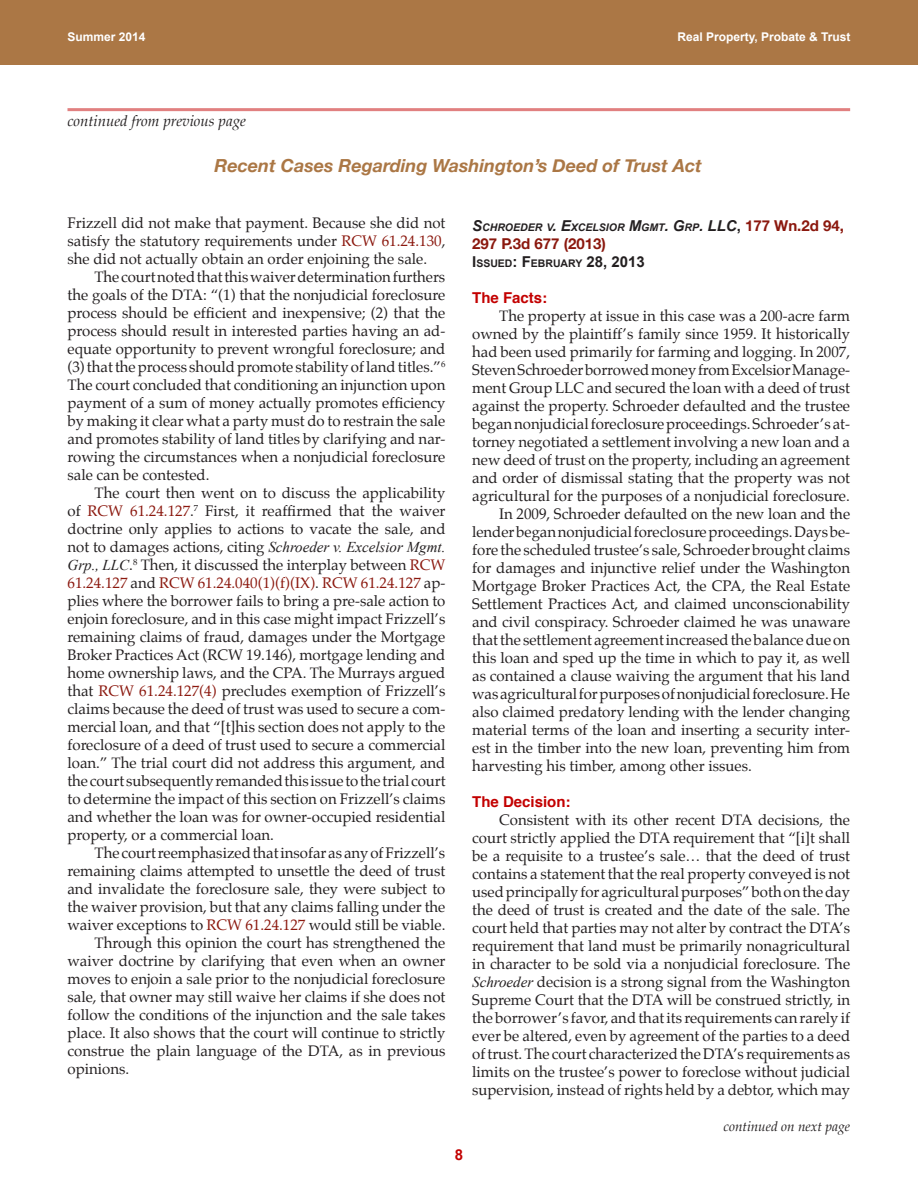
<style>
.page{position:relative;width:918px;height:1188px;background:#fff}
.page>*{position:absolute;margin:0;border:0;box-sizing:border-box;transform-origin:0 0}
.title_continue{font:italic 700 18px "Helvetica Neue";color:#ab7745}
.body{font:15px/18px "Palatino";color:#231f20;text-align:justify}
.outline1a{font:700 15px "Helvetica Neue";color:#8b180e}
.continued_from{font:italic 15px "Palatino";color:#231f20}
.sub{font:700 15px "Helvetica";color:#c30000}
.t1{font:700 15px "Arial";color:#c30000}
.continued_on{font:italic 13.5px "Palatino";color:#231f20}
.t2{font:700 12px "Arial";color:#fff}
.outline1a-2{font:italic 700 10.5px "Arial";color:#231f20}
.outline1a-3{font:700 10.5px "Arial";color:#231f20}
.s1{color:#8b180e}
.s2{font-family:"Times New Roman";font-style:italic}
.s3{font-size:15px}
.s4{font-family:"Arial";color:#231f20}
.s5{font-style:inherit}
</style>
<div class="page">
<div style="left:0;top:0;width:918px;height:65px;background:#ab7745"></div>
<hr style="left:68px;top:108px;width:782px;height:3px;background:#e18080">
<p class="t2" style="left:68px;top:29px;width:80px">Summer 2014</p>
<p class="t2" style="left:677px;top:29px;width:175px">Real Property, Probate &amp; Trust</p>
<p class="continued_from" style="left:68px;top:109px;width:180px">continued from previous page</p>
<p class="title_continue" style="left:215px;top:154px;width:489px">Recent Cases Regarding Washington’s Deed of Trust Act</p>
<p class="body" style="left:67px;top:214px;width:380px">Frizzell did not make that payment. Because she did not satisfy the statutory requirements under <span class="s1">RCW 61.24.130</span>, she did not actually obtain an order enjoining the sale.</p>
<p class="body" style="left:67px;top:268px;width:380px;text-indent:27px">The court noted that this waiver determination furthers the goals of the DTA: “(1) that the nonjudicial foreclosure process should be efficient and inexpensive; (2) that the process should result in interested parties having an ad&shy;equate opportunity to prevent wrongful foreclosure; and (3) that the process should promote stability of land titles.”<sup>6<br></sup>The court concluded that conditioning an injunction upon payment of a sum of money actually promotes efficiency by making it clear what a party must do to restrain the sale and promotes stability of land titles by clarifying and nar&shy;rowing the circumstances when a nonjudicial foreclosure sale can be contested.</p>
<p class="body" style="left:67px;top:484px;width:380px;text-indent:27px">The court then went on to discuss the applicability of <span class="s1">RCW 61.24.127</span>.<sup>7</sup> First, it reaffirmed that the waiver doctrine only applies to actions to vacate the sale, and not to damages actions, citing <span class="s2">Schroeder v. Excelsior Mgmt.<br>Grp., LLC</span>.<sup>8</sup> Then, it discussed the interplay between <span class="s1">RCW 61.24.127</span> and <span class="s1">RCW 61.24.040(1)(f)(IX)</span>. <span class="s1">RCW 61.24.127</span> ap&shy;plies where the borrower fails to bring a pre-sale action to enjoin foreclosure, and in this case might impact Frizzell’s remaining claims of fraud, damages under the Mortgage Broker Practices Act (RCW 19.146), mortgage lending and home ownership laws, and the CPA. The Murrays argued that <span class="s1">RCW 61.24.127(4)</span> precludes exemption of Frizzell’s claims because the deed of trust was used to secure a com&shy;mercial loan, and that “[t]his section does not apply to the foreclosure of a deed of trust used to secure a commercial loan.” The trial court did not address this argument, and the court subsequently remanded this issue to the trial court to determine the impact of this section on Frizzell’s claims and whether the loan was for owner-occupied residential property, or a commercial loan.</p>
<p class="body" style="left:67px;top:844px;width:380px;text-indent:27px">The court reemphasized that insofar as any of Frizzell’s remaining claims attempted to unsettle the deed of trust and invalidate the foreclosure sale, they were subject to the waiver provision, but that any claims falling under the waiver exceptions to <span class="s1">RCW 61.24.127</span> would still be viable.</p>
<p class="body" style="left:67px;top:934px;width:380px;text-indent:27px">Through this opinion the court has strengthened the waiver doctrine by clarifying that even when an owner moves to enjoin a sale prior to the nonjudicial foreclosure sale, that owner may still waive her claims if she does not follow the conditions of the injunction and the sale takes place. It also shows that the court will continue to strictly construe the plain language of the DTA, as in previous opinions.</p>
<p class="t1" style="left:455px;top:1145px;width:10px">8</p>
<p class="outline1a-2" style="left:472px;top:220px;width:246px"><span class="s3">S</span>CHROEDER V<span class="s3">. E</span>XCELSIOR <span class="s3">M</span>GMT<span class="s3">. G</span>RP<span class="s3">. LLC</span></p>
<p class="outline1a" style="left:737px;top:216px;width:109px"><span class="s4">,</span> <span class="s5">177</span> Wn.2d 94,</p>
<p class="outline1a" style="left:472px;top:234px;width:135px">297 P.3d 677 (2013)</p>
<p class="outline1a-3" style="left:472px;top:256px;width:174px"><span class="s3">I</span>SSUED<span class="s3">: F</span>EBRUARY <span class="s3">28, 2013</span></p>
<p class="sub" style="left:472px;top:285px;width:77px">The Facts:</p>
<p class="body" style="left:472px;top:306px;width:380px;text-indent:27px">The property at issue in this case was a 200-acre farm owned by the plaintiff’s family since 1959. It historically had been used primarily for farming and logging. In 2007, Steven Schroeder borrowed money from Excelsior Manage&shy;ment Group LLC and secured the loan with a deed of trust against the property. Schroeder defaulted and the trustee began nonjudicial foreclosure proceedings. Schroeder’s at&shy;torney negotiated a settlement involving a new loan and a new deed of trust on the property, including an agreement and order of dismissal stating that the property was not agricultural for the purposes of a nonjudicial foreclosure.</p>
<p class="body" style="left:472px;top:504px;width:380px;text-indent:27px">In 2009, Schroeder defaulted on the new loan and the lender began nonjudicial foreclosure proceedings. Days be&shy;fore the scheduled trustee’s sale, Schroeder brought claims for damages and injunctive relief under the Washington Mortgage Broker Practices Act, the CPA, the Real Estate Settlement Practices Act, and claimed unconscionability and civil conspiracy. Schroeder claimed he was unaware that the settlement agreement increased the balance due on this loan and sped up the time in which to pay it, as well as contained a clause waiving the argument that his land was agricultural for purposes of nonjudicial foreclosure. He also claimed predatory lending with the lender changing material terms of the loan and inserting a security inter&shy;est in the timber into the new loan, preventing him from harvesting his timber, among other issues.</p>
<p class="sub" style="left:472px;top:789px;width:100px">The Decision:</p>
<p class="body" style="left:472px;top:810px;width:380px;text-indent:27px">Consistent with its other recent DTA decisions, the court strictly applied the DTA requirement that “[i]t shall be a requisite to a trustee’s sale… that the deed of trust contains a statement that the real property conveyed is not used principally for agricultural purposes” both on the day the deed of trust is created and the date of the sale. The court held that parties may not alter by contract the DTA’s requirement that land must be primarily nonagricultural in character to be sold via a nonjudicial foreclosure. The <span class="s2">Schroeder</span> decision is a strong signal from the Washington Supreme Court that the DTA will be construed strictly, in the borrower’s favor, and that its requirements can rarely if ever be altered, even by agreement of the parties to a deed of trust. The court characterized the DTA’s requirements as limits on the trustee’s power to foreclose without judicial supervision, instead of rights held by a debtor, which may</p>
<p class="continued_on" style="left:724px;top:1116px;width:128px">continued on next page</p>
</div>
